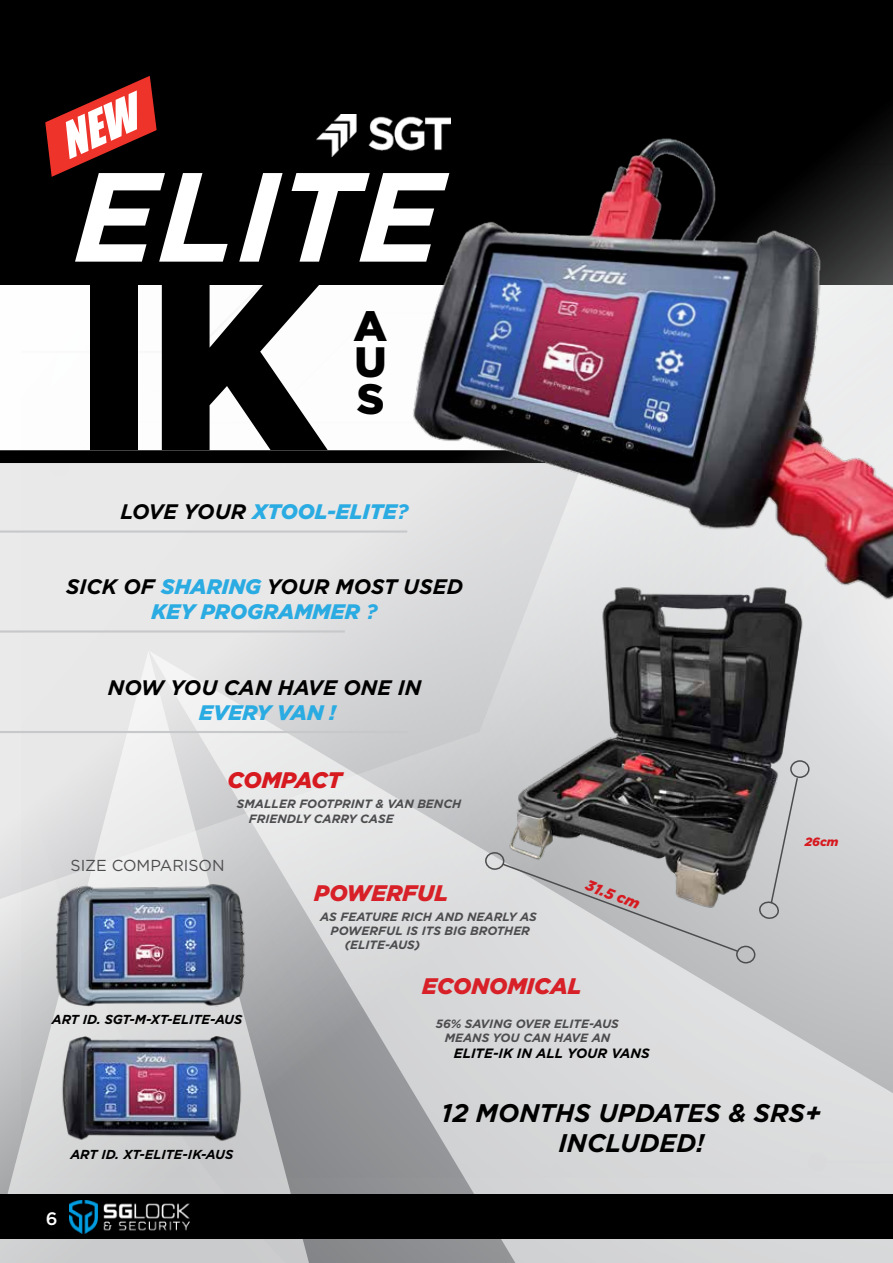
<style>
.page{position:relative;width:893px;height:1263px;background:#fff}
.page>*{position:absolute;margin:0;border:0;box-sizing:border-box;transform-origin:0 0}
.t1{font:900 246px "Gotham";color:#000}
.t2{font:italic 700 126.6px "Gotham";color:#fff}
.t3{font:900 42.45px/36.5px "Gotham";color:#000;text-align:justify}
.t4{font:italic 700 25.5px/30.6px "Gotham";color:#000;text-align:center}
.t5{font:italic 900 22.5px "Gotham";color:#d72027}
.t6{font:italic 900 22.5px "Gotham";letter-spacing:-.01em;color:#d71920}
.t7{font:italic 900 21px/25.2px "Gotham";color:#2aabe2;text-align:center}
.t8{font:italic 700 21px "Gotham";color:#000}
.t9{font:500 18px "Gotham";color:#fff}
.t10{font:15.9px "Gotham";color:#4d4d4f}
.t11{font:italic 900 15px "Gotham";color:#d71920}
.t12{font:italic 700 13.5px "Gotham";color:#000}
.t13{font:italic 700 13.05px "Gotham";color:#000}
.t14{font:italic 700 12px/14.4px "Gotham";color:#4d4d4f}
.t15{font:italic 900 12px "Gotham";color:#d71920}
.s1{font-weight:700;color:#000}
.s2{font-weight:700;color:#29aae2}
</style>
<div class="page">
<img style="left:21px;top:0;width:855px;height:522px">
<div style="left:876px;top:0;width:17px;height:115px;background:#000"></div>
<svg style="left:365px;top:651px;width:528px;height:612px;background:#cfd0d1"></svg>
<img style="left:417px;top:685px;width:476px;height:238px">
<img style="left:317px;top:115px;width:67px;height:41px">
<img style="left:384px;top:115px;width:509px;height:570px">
<svg style="left:0;top:651px;width:365px;height:612px;background:#d4d4d5"></svg>
<img style="left:0;top:868px;width:308px;height:139px">
<img style="left:0;top:1037px;width:308px;height:110px">
<hr style="left:0;top:530px;width:407px;height:3px;background:#c7c8ca">
<hr style="left:0;top:630px;width:345px;height:2px;background:#c7c8ca">
<hr style="left:0;top:731px;width:407px;height:2px;background:#c7c8ca">
<div style="left:0;top:1194px;width:893px;height:45px;background:#000"></div>
<div style="left:790px;top:760px;width:19px;height:18px;border:2px solid #4d4d4f;border-radius:50%"></div>
<svg style="left:757px;top:776px;width:42px;height:144px;background:#b3b5b7"></svg>
<svg style="left:501px;top:862px;width:239px;height:91px;background:#bcbdbd"></svg>
<div style="left:485px;top:852px;width:20px;height:18px;border:2px solid #4d4d4f;border-radius:50%"></div>
<div style="left:736px;top:945px;width:20px;height:19px;border:2px solid #4d4d4f;border-radius:50%"></div>
<img style="left:70px;top:1200px;width:120px;height:33px">
<svg style="left:42px;top:72px;width:117px;height:108px;background:#711814"></svg>
<h2 class="t2" style="left:74px;top:133px;width:370px">ELITE</h2>
<h1 class="t1" style="left:74px;top:193px;width:254px">IK</h1>
<h3 class="t3" style="left:354px;top:307px;width:35px">A U S</h3>
<h3 class="t7" style="left:120px;top:498px;width:290px"><span class="s1">LOVE YOUR</span> XTOOL-ELITE<span class="s2">?</span></h3>
<h3 class="t7" style="left:66px;top:574px;width:398px"><span class="s1">SICK OF</span> SHARING <span class="s1">YOUR MOST USED<br></span>KEY PROGRAMMER <span class="s2">?</span></h3>
<h3 class="t8" style="left:108px;top:674px;width:315px">NOW YOU CAN HAVE ONE IN</h3>
<h3 class="t7" style="left:199px;top:700px;width:139px">EVERY VAN !</h3>
<h3 class="t6" style="left:227px;top:765px;width:116px">COMPACT</h3>
<p class="t14" style="left:249px;top:797px;width:214px;text-indent:-12px">SMALLER FOOTPRINT &amp; VAN BENCH<br>FRIENDLY CARRY CASE</p>
<h3 class="t10" style="left:70px;top:855px;width:156px">SIZE COMPARISON</h3>
<h3 class="t5" style="left:314px;top:877px;width:136px">POWERFUL</h3>
<p class="t14" style="left:320px;top:909px;width:218px">AS FEATURE RICH AND NEARLY AS</p>
<p class="t14" style="left:331px;top:923px;width:201px">POWERFUL IS ITS BIG BROTHER</p>
<p class="t14" style="left:345px;top:938px;width:77px">(ELITE-AUS)</p>
<p class="t11" style="left:590px;top:875px;width:58px;rotate:21deg">31.5 cm</p>
<p class="t13" style="left:52px;top:1011px;width:192px">ART ID. SGT-M-XT-ELITE-AUS</p>
<h3 class="t5" style="left:422px;top:970px;width:161px">ECONOMICAL</h3>
<p class="t14" style="left:436px;top:1016px;width:185px;text-align:center">56% SAVING OVER ELITE-AUS<br>MEANS YOU CAN HAVE AN</p>
<p class="t12" style="left:454px;top:1044px;width:198px">ELITE-IK IN ALL YOUR VANS</p>
<p class="t15" style="left:805px;top:833px;width:35px">26cm</p>
<p class="t13" style="left:70px;top:1146px;width:165px">ART ID. XT-ELITE-IK-AUS</p>
<h3 class="t9" style="left:46px;top:1207px;width:13px">6</h3>
<h3 class="t4" style="left:442px;top:1097px;width:381px">12 MONTHS UPDATES &amp; SRS+<br>INCLUDED!</h3>
</div>
